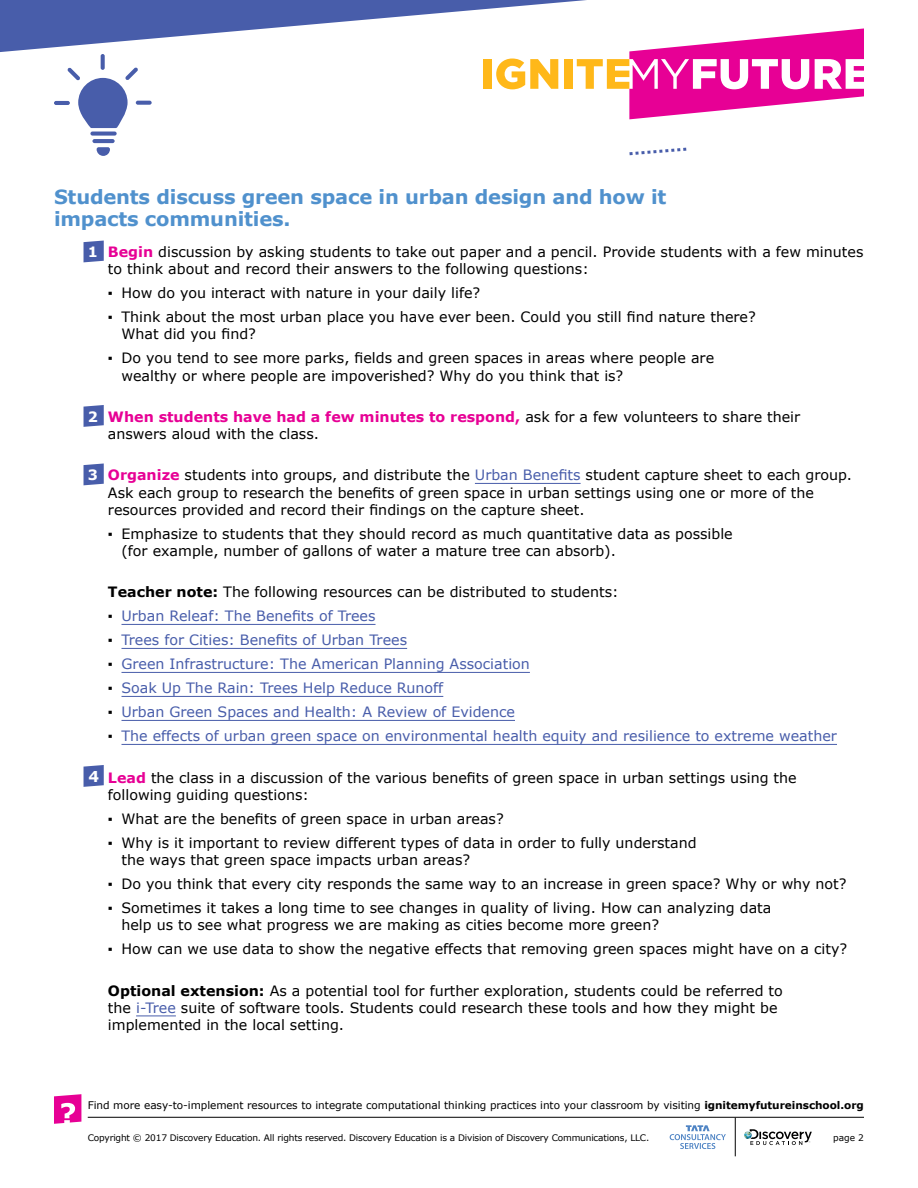
<style>
.page{position:relative;width:918px;height:1188px;background:#fff}
.page>*{position:absolute;margin:0;border:0;box-sizing:border-box;transform-origin:0 0}
.t1{font:700 19.5px/22.5px "Verdana";letter-spacing:-.01em;color:#5091cd}
.t2{font:700 15px "Verdana";color:#fff}
.t3{font:14.25px/17.2px "Verdana";color:#000}
.t4{font:14.25px "Verdana";color:#485daa}
.t5{font:10.5px "Verdana";letter-spacing:-.005em;color:#000}
.t6{font:9px "Verdana";letter-spacing:-.02em;color:#000}
.s1{font-weight:700;color:#fff}
.s2{font-weight:700;color:#e70095}
.s3{color:#485daa}
.s4{font-weight:700}
.s5{color:#000}
</style>
<div class="page">
<svg style="left:670px;top:1125px;width:56px;height:24px"></svg>
<svg style="left:744px;top:1129px;width:68px;height:16px"></svg>
<hr style="left:735px;top:1118px;width:1px;height:38px;background:#000">
<hr style="left:88px;top:1117px;width:776px;height:1px;background:#000">
<svg style="left:54px;top:1094px;width:27px;height:30px"></svg>
<svg style="left:84px;top:241px;width:20px;height:21px"></svg>
<svg style="left:84px;top:463px;width:20px;height:22px"></svg>
<svg style="left:84px;top:405px;width:20px;height:22px"></svg>
<hr style="left:475px;top:483px;width:106px;height:1px;background:#485daa">
<hr style="left:122px;top:624px;width:254px;height:1px;background:#485daa">
<hr style="left:122px;top:648px;width:285px;height:1px;background:#485daa">
<hr style="left:122px;top:672px;width:408px;height:1px;background:#485daa">
<hr style="left:122px;top:696px;width:321px;height:1px;background:#485daa">
<hr style="left:122px;top:720px;width:393px;height:1px;background:#485daa">
<hr style="left:122px;top:744px;width:715px;height:1px;background:#485daa">
<hr style="left:136px;top:1016px;width:40px;height:1px;background:#485daa">
<svg style="left:90px;top:132px;width:27px;height:4px"></svg>
<hr style="left:92px;top:139px;width:23px;height:4px;background:#485daa;border-radius:2px">
<svg style="left:97px;top:147px;width:13px;height:9px"></svg>
<svg style="left:0;top:0;width:864px;height:128px"></svg>
<svg style="left:136px;top:101px;width:16px;height:4px"></svg>
<svg style="left:629px;top:147px;width:58px;height:9px"></svg>
<svg style="left:84px;top:765px;width:20px;height:22px"></svg>
<h1 class="t1" style="left:54px;top:185px;width:614px">Students discuss green space in urban design and how it impacts communities.</h1>
<p class="t3" style="left:108px;top:243px;width:757px;text-indent:-20px"><span class="s1">1</span> <span class="s2">Begin</span> discussion by asking students to take out paper and a pencil. Provide students with a few minutes to think about and record their answers to the following questions:</p>
<p class="t3" style="left:108px;top:285px;width:374px">▪ How do you interact with nature in your daily life?</p>
<p class="t3" style="left:121px;top:309px;width:636px;text-indent:-13px">▪ Think about the most urban place you have ever been. Could you still find nature there?<br>What did you find?</p>
<p class="t3" style="left:121px;top:350px;width:594px;text-indent:-13px">▪ Do you tend to see more parks, fields and green spaces in areas where people are wealthy or where people are impoverished? Why do you think that is?</p>
<p class="t3" style="left:108px;top:408px;width:694px;text-indent:-20px"><span class="s1">2</span> <span class="s2">When students have had a few minutes to respond,</span> ask for a few volunteers to share their answers aloud with the class.</p>
<p class="t3" style="left:108px;top:467px;width:746px;text-indent:-20px"><span class="s1">3</span> <span class="s2">Organize</span> students into groups, and distribute the <span class="s3">Urban Benefits</span> student capture sheet to each group.<br>Ask each group to research the benefits of green space in urban settings using one or more of the resources provided and record their findings on the capture sheet.</p>
<p class="t3" style="left:121px;top:525px;width:613px;text-indent:-13px">▪ Emphasize to students that they should record as much quantitative data as possible (for example, number of gallons of water a mature tree can absorb).</p>
<p class="t3" style="left:88px;top:584px;width:532px"><span class="s1">4</span> <span class="s4">Teacher note:</span> The following resources can be distributed to students:</p>
<p class="t4" style="left:108px;top:607px;width:269px"><span class="s5">▪</span> Urban Releaf: The Benefits of Trees</p>
<p class="t4" style="left:108px;top:631px;width:301px"><span class="s5">▪</span> Trees for Cities: Benefits of Urban Trees</p>
<p class="t4" style="left:108px;top:655px;width:423px"><span class="s5">▪</span> Green Infrastructure: The American Planning Association</p>
<p class="t4" style="left:108px;top:679px;width:337px"><span class="s5">▪</span> Soak Up The Rain: Trees Help Reduce Runoff</p>
<p class="t4" style="left:108px;top:703px;width:409px"><span class="s5">▪</span> Urban Green Spaces and Health: A Review of Evidence</p>
<p class="t4" style="left:108px;top:727px;width:731px"><span class="s5">▪</span> The effects of urban green space on environmental health equity and resilience to extreme weather</p>
<p class="t3" style="left:108px;top:769px;width:690px;text-indent:-20px"><span class="s1">5</span> <span class="s2">Lead</span> the class in a discussion of the various benefits of green space in urban settings using the following guiding questions:</p>
<p class="t3" style="left:108px;top:810px;width:397px">▪ What are the benefits of green space in urban areas?</p>
<p class="t3" style="left:121px;top:834px;width:577px;text-indent:-13px">▪ Why is it important to review different types of data in order to fully understand the ways that green space impacts urban areas?</p>
<p class="t3" style="left:108px;top:876px;width:740px">▪ Do you think that every city responds the same way to an increase in green space? Why or why not?</p>
<p class="t3" style="left:121px;top:900px;width:651px;text-indent:-13px">▪ Sometimes it takes a long time to see changes in quality of living. How can analyzing data help us to see what progress we are making as cities become more green?</p>
<p class="t3" style="left:108px;top:941px;width:741px">▪ How can we use data to show the negative effects that removing green spaces might have on a city?</p>
<p class="t3" style="left:108px;top:982px;width:676px;text-indent:-20px"><span class="s1">6</span> <span class="s4">Optional extension:</span> As a potential tool for further exploration, students could be referred to the <span class="s3">i-Tree</span> suite of software tools. Students could research these tools and how they might be implemented in the local setting.</p>
<p class="t2" style="left:88px;top:767px;width:12px">4</p>
<p class="t5" style="left:88px;top:1099px;width:778px">Find more easy-to-implement resources to integrate computational thinking practices into your classroom by visiting <span class="s4">ignitemyfutureinschool.org</span></p>
<p class="t6" style="left:88px;top:1132px;width:563px">Copyright © 2017 Discovery Education. All rights reserved. Discovery Education is a Division of Discovery Communications, LLC.</p>
<p class="t6" style="left:833px;top:1132px;width:32px">page 2</p>
</div>
